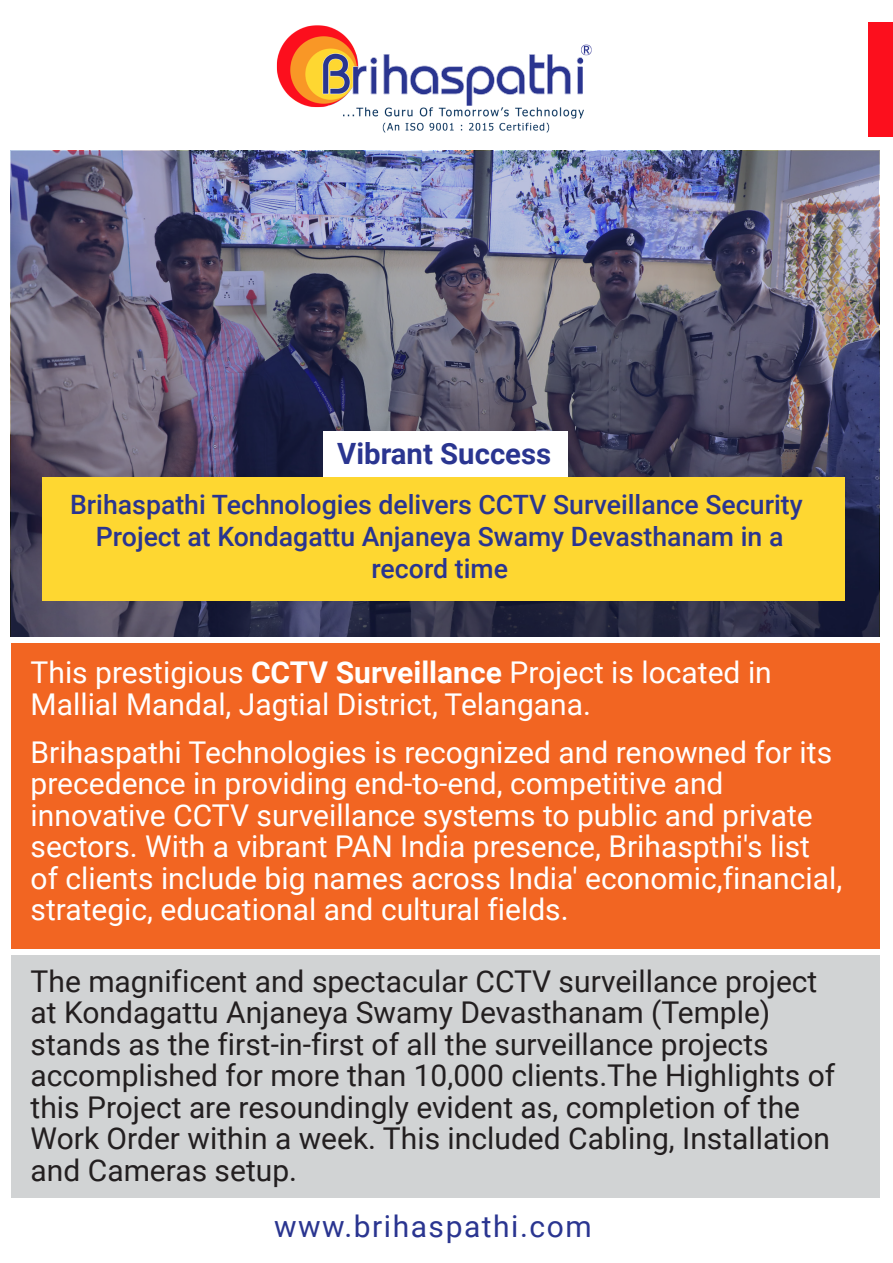
<style>
.page{position:relative;width:893px;height:1263px;background:#fff}
.page>*{position:absolute;margin:0;border:0;box-sizing:border-box;transform-origin:0 0}
.t1{font:30px/31.5px "Roboto";color:#fff}
.t2{font:30px/31.5px "Roboto";color:#231f20}
.t3{font:30px "Roboto";letter-spacing:.05em;color:#2a3590}
.t4{font:700 29.25px "Roboto";color:#2a3590}
.t5{font:500 26.7px/32px "Roboto";color:#2a3590;text-align:center}
.s1{font-weight:700}
</style>
<div class="page">
<div style="left:11px;top:955px;width:868px;height:243px;background:#d1d3d4"></div>
<img style="left:276px;top:25px;width:316px;height:108px">
<img style="left:11px;top:151px;width:868px;height:486px">
<div style="left:869px;top:23px;width:24px;height:114px;background:#fc0f1d"></div>
<div style="left:11px;top:644px;width:868px;height:305px;background:#f26522"></div>
<div style="left:323px;top:431px;width:244px;height:62px;background:#fff"></div>
<div style="left:42px;top:477px;width:802px;height:124px;background:#fed731"></div>
<p class="t4" style="left:337px;top:433px;width:216px">Vibrant Success</p>
<p class="t5" style="left:70px;top:487px;width:734px">Brihaspathi Technologies delivers CCTV Surveillance Security<br>Project at Kondagattu Anjaneya Swamy Devasthanam in a record time</p>
<p class="t1" style="left:31px;top:655px;width:743px">This prestigious <span class="s1">CCTV Surveillance</span> Project is located in<br>Mallial Mandal, Jagtial District, Telangana.</p>
<p class="t1" style="left:31px;top:735px;width:813px">Brihaspathi Technologies is recognized and renowned for its precedence in providing end-to-end, competitive and innovative CCTV surveillance systems to public and private sectors. With a vibrant PAN India presence, Brihaspthi's list of clients include big names across India' economic,financial, strategic, educational and cultural fields.</p>
<p class="t2" style="left:31px;top:964px;width:806px">The magnificent and spectacular CCTV surveillance project at Kondagattu Anjaneya Swamy Devasthanam (Temple) stands as the first-in-first of all the surveillance projects accomplished for more than 10,000 clients.The Highlights of this Project are resoundingly evident as, completion of the Work Order within a week. This included Cabling, Installation and Cameras setup.</p>
<p class="t3" style="left:274px;top:1205px;width:319px">www.brihaspathi.com</p>
</div>
